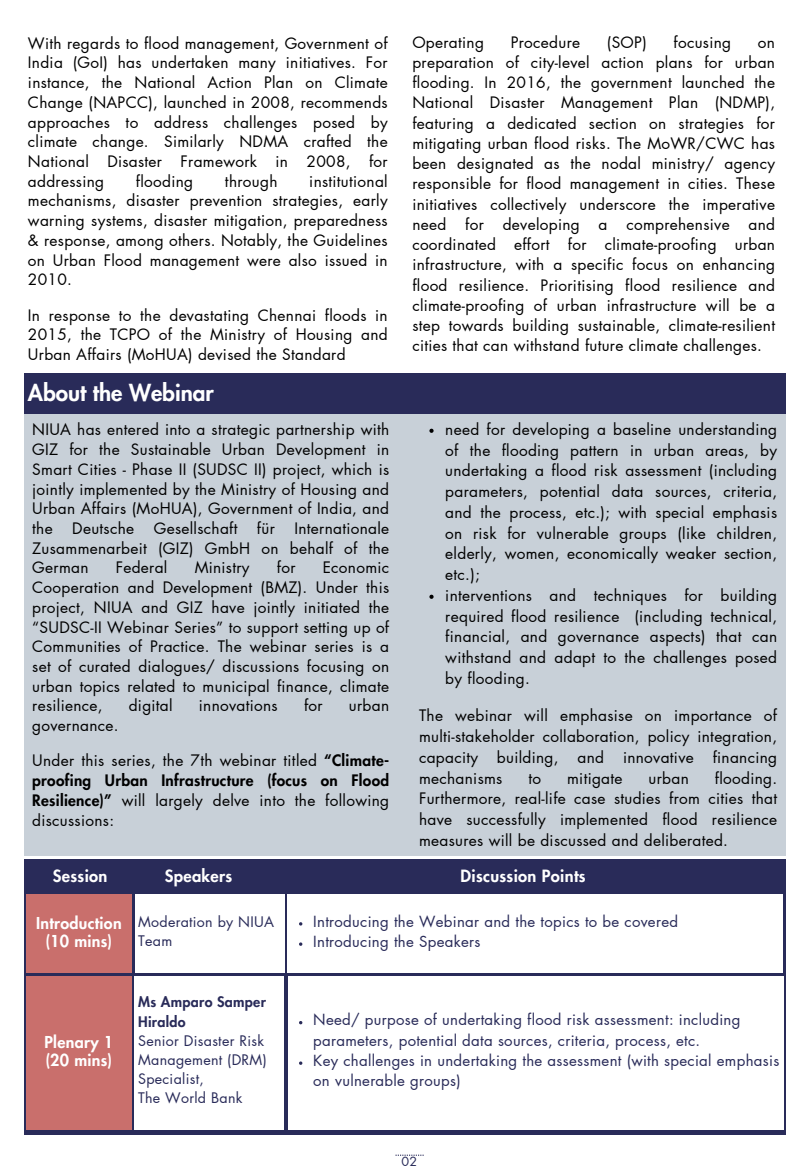
<style>
.page{position:relative;width:810px;height:1170px;background:#fff}
.page>*{position:absolute;margin:0;border:0;box-sizing:border-box;transform-origin:0 0}
.t1{font:800 22.5px "Futura LT Pro";color:#fff}
.t2{font:800 16.5px "Futura LT Pro";letter-spacing:.02em;color:#fff}
.t3{font:800 16.05px/18px "Futura LT Pro";letter-spacing:.02em;color:#fff;text-align:center}
.t4{font:15.45px/19.6px "Futura LT Pro";letter-spacing:.02em;color:#000;text-align:justify}
.t5{font:15px/20.2px "Futura LT Pro";letter-spacing:.02em;color:#292b59}
.t6{font:14.25px/19.2px "Futura LT Pro";letter-spacing:.02em;color:#292b59}
.t7{font:800 14.25px/19.2px "Futura LT Pro";letter-spacing:.02em;color:#292b59}
.t8{font:12.45px "Futura LT Pro";color:#292b59}
.s1{font-weight:800}
</style>
<div class="page">
<div style="left:24px;top:403px;width:762px;height:452px;background:#c8d0d8"></div>
<svg style="left:24px;top:859px;width:762px;height:276px;background:#43426a"></svg>
<div style="left:26px;top:861px;width:108px;height:32px;background:#292b59"></div>
<div style="left:135px;top:861px;width:127px;height:32px;background:#292b59"></div>
<div style="left:264px;top:861px;width:519px;height:32px;background:#292b59"></div>
<div style="left:26px;top:894px;width:105px;height:78px;background:#c96f6c"></div>
<div style="left:26px;top:976px;width:105px;height:153px;background:#c96f6c"></div>
<div style="left:135px;top:894px;width:149px;height:78px;background:#fff"></div>
<div style="left:135px;top:976px;width:149px;height:153px;background:#fff"></div>
<div style="left:288px;top:894px;width:495px;height:78px;background:#fff"></div>
<svg style="left:299px;top:922px;width:3px;height:4px"></svg>
<svg style="left:299px;top:942px;width:3px;height:4px"></svg>
<div style="left:288px;top:976px;width:495px;height:154px;background:#fff"></div>
<svg style="left:299px;top:1061px;width:3px;height:4px"></svg>
<div style="left:24px;top:373px;width:762px;height:40px;background:#292b59"></div>
<svg style="left:429px;top:429px;width:5px;height:4px"></svg>
<svg style="left:429px;top:595px;width:5px;height:4px"></svg>
<svg style="left:396px;top:1155px;width:28px;height:1px"></svg>
<h1 class="t4" style="left:28px;top:34px;width:361px">With regards to flood management, Government of India (GoI) has undertaken many initiatives. For instance, the National Action Plan on Climate Change (NAPCC), launched in 2008, recommends approaches to address challenges posed by climate change. Similarly NDMA crafted the National Disaster Framework in 2008, for addressing</h1>
<h1 class="t4" style="left:136px;top:172px;width:59px">flooding</h1>
<h1 class="t4" style="left:225px;top:172px;width:54px">through</h1>
<h1 class="t4" style="left:28px;top:172px;width:361px;text-indent:281px">institutional mechanisms, disaster prevention strategies, early warning systems, disaster mitigation, preparedness &amp; response, among others. Notably, the Guidelines on Urban Flood management were also issued in 2010.</h1>
<h3 class="t4" style="left:28px;top:306px;width:361px">In response to the devastating Chennai floods in 2015, the TCPO of the Ministry of Housing and Urban Affairs (MoHUA) devised the Standard</h3>
<h3 class="t1" style="left:28px;top:382px;width:187px">About the Webinar</h3>
<h3 class="t4" style="left:32px;top:421px;width:358px">NIUA has entered into a strategic partnership with GIZ for the Sustainable Urban Development in Smart Cities - Phase II (SUDSC II) project, which is jointly implemented by the Ministry of Housing and Urban Affairs (MoHUA), Government of India, and the</h3>
<h3 class="t4" style="left:72px;top:519px;width:63px">Deutsche</h3>
<h3 class="t4" style="left:154px;top:519px;width:85px">Gesellschaft</h3>
<h3 class="t4" style="left:257px;top:519px;width:19px">für</h3>
<h3 class="t4" style="left:32px;top:519px;width:358px;text-indent:262px">Internationale Zusammenarbeit (GIZ) GmbH on behalf of the German</h3>
<h3 class="t4" style="left:116px;top:559px;width:53px">Federal</h3>
<h3 class="t4" style="left:195px;top:559px;width:56px">Ministry</h3>
<h3 class="t4" style="left:277px;top:559px;width:20px">for</h3>
<h3 class="t4" style="left:32px;top:559px;width:358px;text-indent:290px">Economic Cooperation and Development (BMZ). Under this project, NIUA and GIZ have jointly initiated the “SUDSC-II Webinar Series” to support setting up of Communities of Practice. The webinar series is a set of curated dialogues/ discussions focusing on urban topics related to municipal finance, climate resilience,</h3>
<h3 class="t4" style="left:129px;top:697px;width:45px">digital</h3>
<h3 class="t4" style="left:199px;top:697px;width:80px">innovations</h3>
<h3 class="t4" style="left:304px;top:697px;width:20px">for</h3>
<h3 class="t4" style="left:349px;top:697px;width:42px">urban</h3>
<h3 class="t4" style="left:32px;top:716px;width:88px">governance.</h3>
<h3 class="t4" style="left:32px;top:752px;width:358px">Under this series, the 7th webinar titled <span class="s1">“Climate&shy;proofing Urban Infrastructure (focus on Flood Resilience)”</span> will largely delve into the following discussions:</h3>
<h3 class="t4" style="left:412px;top:33px;width:73px">Operating</h3>
<h3 class="t4" style="left:511px;top:33px;width:71px">Procedure</h3>
<h3 class="t4" style="left:607px;top:33px;width:41px">(SOP)</h3>
<h3 class="t4" style="left:674px;top:33px;width:59px">focusing</h3>
<h3 class="t4" style="left:412px;top:33px;width:364px;line-height:20.2px;text-indent:346px">on preparation of city-level action plans for urban flooding. In 2016, the government launched the National Disaster Management Plan (NDMP), featuring a dedicated section on strategies for mitigating urban flood risks. The MoWR/CWC has been designated as the nodal ministry/ agency responsible for flood management in cities. These initiatives collectively underscore the imperative need for developing a comprehensive and coordinated effort for climate-proofing urban infrastructure, with a specific focus on enhancing flood resilience. Prioritising flood resilience and climate-proofing of urban infrastructure will be a step towards building sustainable, climate-resilient cities that can withstand future climate challenges.</h3>
<h3 class="t4" style="left:445px;top:420px;width:333px;line-height:20.7px">need for developing a baseline understanding of the flooding pattern in urban areas, by undertaking a flood risk assessment (including parameters, potential data sources, criteria, and the process, etc.); with special emphasis on risk for vulnerable groups (like children, elderly, women, economically weaker section, etc.);</h3>
<p class="t4" style="left:445px;top:586px;width:333px;line-height:20.7px">interventions and techniques for building required flood resilience (including technical, financial, and governance aspects) that can withstand and adapt to the challenges posed by flooding.</p>
<p class="t4" style="left:419px;top:706px;width:360px;line-height:20.7px">The webinar will emphasise on importance of multi-stakeholder collaboration, policy integration, capacity building, and innovative financing mechanisms</p>
<p class="t4" style="left:419px;top:768px;width:360px;line-height:20.7px;text-indent:296px">flooding.<br>Furthermore, real-life case studies from cities that have successfully implemented flood resilience measures will be discussed and deliberated.</p>
<p class="t4" style="left:528px;top:769px;width:14px">to</p>
<p class="t4" style="left:567px;top:769px;width:57px">mitigate</p>
<p class="t4" style="left:649px;top:769px;width:42px">urban</p>
<p class="t2" style="left:53px;top:868px;width:56px">Session</p>
<p class="t2" style="left:165px;top:868px;width:69px">Speakers</p>
<p class="t2" style="left:461px;top:868px;width:127px">Discussion Points</p>
<p class="t3" style="left:36px;top:915px;width:87px">Introduction (10 mins)</p>
<p class="t5" style="left:313px;top:912px;width:366px">Introducing the Webinar and the topics to be covered<br>Introducing the Speakers</p>
<p class="t6" style="left:138px;top:912px;width:137px">Moderation by NIUA<br>Team</p>
<p class="t3" style="left:45px;top:1034px;width:70px;text-align:left">Plenary 1 (20 mins)</p>
<p class="t7" style="left:138px;top:993px;width:129px">Ms Amparo Samper<br>Hiraldo</p>
<p class="t6" style="left:138px;top:1032px;width:130px">Senior Disaster Risk<br>Management (DRM)<br>Specialist,<br>The World Bank</p>
<p class="t5" style="left:313px;top:1010px;width:468px">Need/ purpose of undertaking flood risk assessment: including parameters, potential data sources, criteria, process, etc.<br>Key challenges in undertaking the assessment (with special emphasis on vulnerable groups)</p>
<p class="t8" style="left:401px;top:1156px;width:17px">02</p>
</div>
